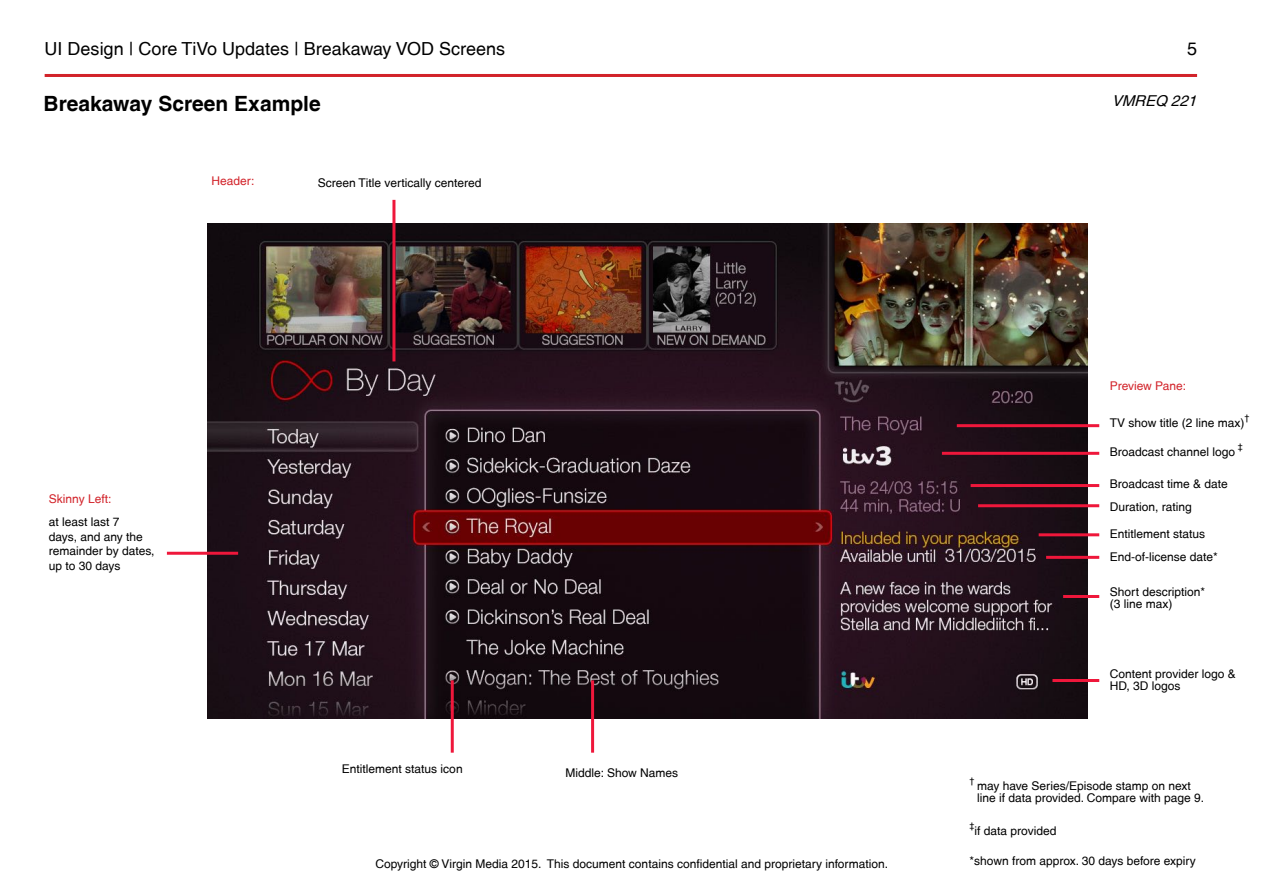
<style>
.page{position:relative;width:1263px;height:893px;background:#fff}
.page>*{position:absolute;margin:0;border:0;box-sizing:border-box;transform-origin:0 0}
.t1{font:700 21px "Ryans Helvetica";color:#000}
.t2{font:500 18px "Ryans Helvetica";color:#000}
.t3{font:italic 500 15px "Ryans Helvetica";color:#000}
.t4{font:500 12px/14.4px "Ryans Helvetica";color:#000}
.t5{font:500 12px "Ryans Helvetica";color:#d2232a}
.t6{font:500 9px "Ryans Helvetica";color:#000}
</style>
<div class="page">
<hr style="left:45px;top:74px;width:1152px;height:3px;background:#d2232a">
<img style="left:207px;top:223px;width:880px;height:495px">
<hr style="left:167px;top:552px;width:71px;height:3px;background:#ef173b">
<hr style="left:591px;top:680px;width:3px;height:73px;background:#ef173b">
<hr style="left:392px;top:200px;width:3px;height:161px;background:#ef173b">
<hr style="left:451px;top:680px;width:3px;height:73px;background:#ef173b">
<hr style="left:957px;top:424px;width:142px;height:3px;background:#ef173b">
<hr style="left:942px;top:452px;width:157px;height:3px;background:#ef173b">
<hr style="left:971px;top:484px;width:128px;height:3px;background:#ef173b">
<hr style="left:978px;top:504px;width:121px;height:3px;background:#ef173b">
<hr style="left:1039px;top:533px;width:60px;height:3px;background:#ef173b">
<hr style="left:1046px;top:556px;width:53px;height:3px;background:#ef173b">
<hr style="left:1063px;top:595px;width:36px;height:3px;background:#ef173b">
<hr style="left:1052px;top:679px;width:47px;height:3px;background:#ef173b">
<h2 class="t2" style="left:45px;top:39px;width:462px">UI Design | Core TiVo Updates | Breakaway VOD Screens</h2>
<h2 class="t2" style="left:1187px;top:39px;width:12px">5</h2>
<h1 class="t1" style="left:44px;top:91px;width:279px">Breakaway Screen Example</h1>
<p class="t3" style="left:1112px;top:92px;width:90px">VMREQ 221</p>
<p class="t5" style="left:212px;top:174px;width:45px">Header:</p>
<p class="t4" style="left:318px;top:176px;width:165px">Screen Title vertically centered</p>
<p class="t5" style="left:49px;top:492px;width:64px">Skinny Left:</p>
<p class="t4" style="left:49px;top:515px;width:107px">at least last 7<br>days, and any the remainder by dates, up to 30 days</p>
<p class="t4" style="left:342px;top:761px;width:122px">Entitlement status icon</p>
<p class="t4" style="left:566px;top:766px;width:114px">Middle: Show Names</p>
<p class="t4" style="left:375px;top:856px;width:514px">Copyright © Virgin Media 2015. This document contains confidential and proprietary information.</p>
<p class="t5" style="left:1110px;top:378px;width:78px">Preview Pane:</p>
<p class="t4" style="left:1110px;top:416px;width:136px">TV show title (2 line max)</p>
<p class="t6" style="left:1244px;top:413px;width:7px">†</p>
<p class="t4" style="left:1110px;top:445px;width:127px">Broadcast channel logo</p>
<p class="t6" style="left:1238px;top:442px;width:7px">‡</p>
<p class="t4" style="left:1110px;top:473px;width:120px;line-height:22.4px">Broadcast time &amp; date<br>Duration, rating</p>
<p class="t4" style="left:1110px;top:527px;width:97px">Entitlement status</p>
<p class="t4" style="left:1110px;top:550px;width:110px">End-of-license date*</p>
<p class="t4" style="left:1110px;top:586px;width:97px;line-height:12px">Short description* (3 line max)</p>
<p class="t4" style="left:1110px;top:668px;width:127px;line-height:12px">Content provider logo &amp;<br>HD, 3D logos</p>
<p class="t6" style="left:969px;top:776px;width:7px">†</p>
<p class="t4" style="left:977px;top:780px;width:229px;line-height:12px">may have Series/Episode stamp on next line if data provided. Compare with page 9.</p>
<p class="t6" style="left:969px;top:821px;width:7px">‡</p>
<p class="t4" style="left:974px;top:824px;width:83px">if data provided</p>
<p class="t4" style="left:969px;top:853px;width:228px">*shown from approx. 30 days before expiry</p>
</div>
